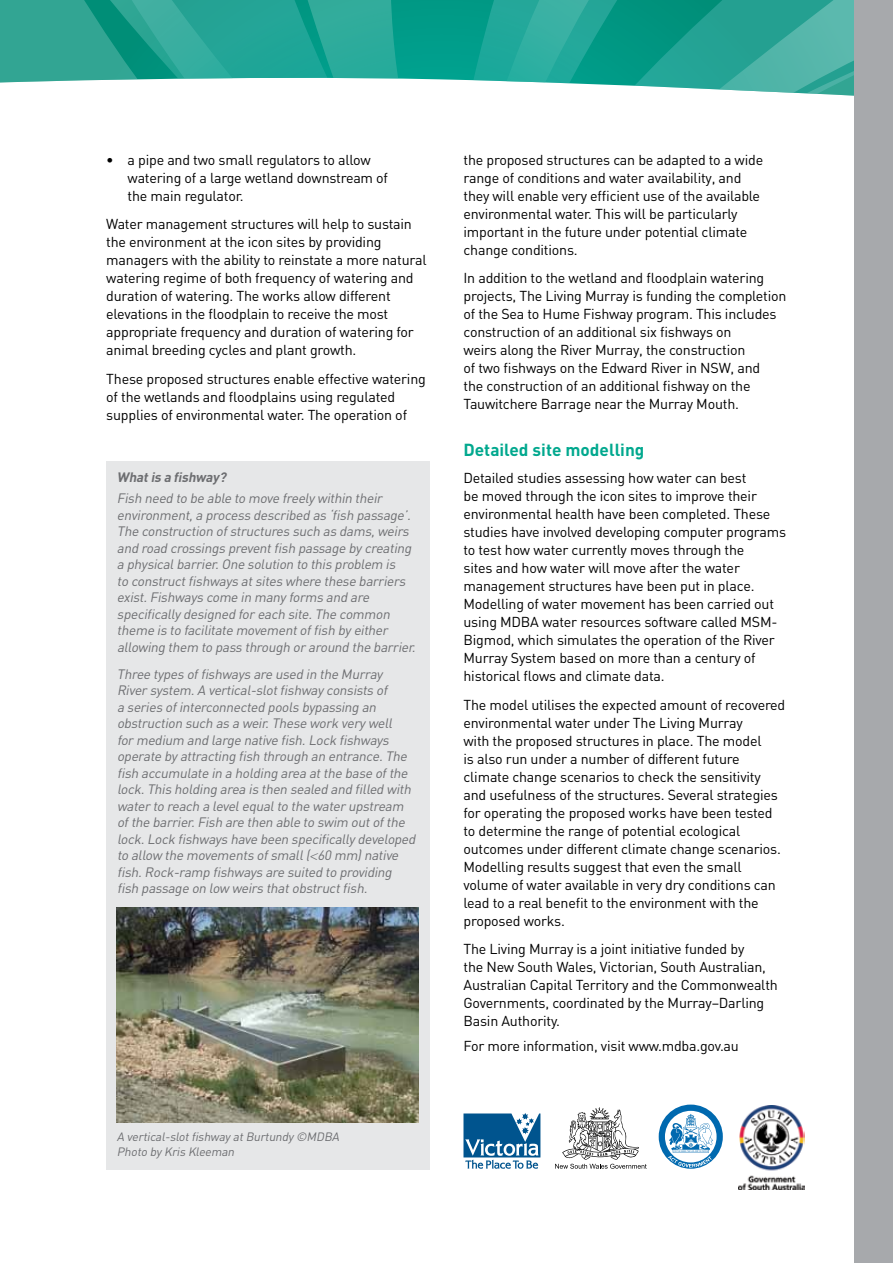
<style>
.page{position:relative;width:893px;height:1263px;background:#fff}
.page>*{position:absolute;margin:0;border:0;box-sizing:border-box;transform-origin:0 0}
.t1{font:700 17.25px "DIN";color:#00a88e}
.t2{font:14.25px/18px "DIN";letter-spacing:-.015em;color:#000}
.t3{font:italic 13.5px/16.5px "DIN";color:#6d6e71}
.t4{font:italic 700 13.5px "DIN";color:#6d6e71}
.t5{font:italic 12px/14.2px "DIN";color:#6d6e71}
.s1{font-family:"Helvetica Neue LT Std";font-weight:300}
</style>
<div class="page">
<div style="left:106px;top:461px;width:323px;height:708px;background:#e6e7e8"></div>
<svg style="left:0;top:0;width:855px;height:98px"></svg>
<div style="left:855px;top:0;width:38px;height:1263px;background:#a7a9ac"></div>
<img style="left:117px;top:907px;width:302px;height:215px">
<svg style="left:463px;top:1113px;width:77px;height:56px"></svg>
<svg style="left:659px;top:1104px;width:64px;height:65px"></svg>
<img style="left:738px;top:1106px;width:67px;height:83px">
<svg style="left:555px;top:1107px;width:92px;height:62px"></svg>
<p class="t2" style="left:128px;top:150px;width:262px;text-indent:-21px">• a pipe and two small regulators to allow watering of a large wetland downstream of the main regulator.</p>
<p class="t2" style="left:106px;top:215px;width:322px">Water management structures will help to sustain the environment at the icon sites by providing managers with the ability to reinstate a more natural watering regime of both frequency of watering and duration of watering. The works allow different elevations in the floodplain to receive the most appropriate frequency and duration of watering for animal breeding cycles and plant growth.</p>
<p class="t2" style="left:106px;top:369px;width:321px">These proposed structures enable effective watering of the wetlands and floodplains using regulated supplies of environmental water. The operation of</p>
<p class="t4" style="left:117px;top:469px;width:114px">Whatis a fishway?</p>
<p class="t3" style="left:117px;top:490px;width:303px">Fish need to be able to move freelywithin their environment,a process described as ‘fish passage’.<br>The construction ofstructures such as dams,weirs and road crossings preventfish passage bycreating a physicalbarrier.One solution to this problem is<br>to constructfishways atsites where these barriers exist.Fishways come in manyforms and are specificallydesigned foreach site.The common theme is to facilitate movementoffish byeither allowing them to pass through oraround the barrier.</p>
<p class="t3" style="left:117px;top:665px;width:303px">Three types offishways are used in the Murray Riversystem.A vertical-slotfishwayconsists of<br>a series ofinterconnected pools bypassing an obstruction such as a weir.These work verywell formedium and large native fish.Lock fishways operate byattracting fish through an entrance.The fish accumulate in a holding area atthe base ofthe lock.This holding area is then sealed and filled with waterto reach a levelequalto the waterupstream ofthe barrier.Fish are then able to swim outofthe lock.Lock fishways have been specificallydeveloped to allow the movements ofsmall(<span class="s1">&lt;</span>60 mm)native fish.Rock-ramp fishways are suited to providing fish passage on low weirs thatobstructfish.</p>
<p class="t5" style="left:117px;top:1130px;width:226px">A vertical-slotfishway atBurtundy ©MDBA<br>Photo by Kris Kleeman</p>
<p class="t2" style="left:463px;top:150px;width:301px">the proposed structures can be adapted to a wide range of conditions and water availability, and they will enable very efficient use of the available environmental water. This will be particularly important in the future under potential climate change conditions.</p>
<p class="t2" style="left:463px;top:269px;width:324px">In addition to the wetland and floodplain watering projects, The Living Murray is funding the completion of the Sea to Hume Fishway program. This includes construction of an additional six fishways on<br>weirs along the River Murray, the construction<br>of two fishways on the Edward River in NSW, and<br>the construction of an additional fishway on the Tauwitchere Barrage near the Murray Mouth.</p>
<p class="t1" style="left:463px;top:439px;width:182px">Detailed site modelling</p>
<p class="t2" style="left:463px;top:469px;width:324px">Detailed studies assessing how water can best<br>be moved through the icon sites to improve their environmental health have been completed. These studies have involved developing computer programs to test how water currently moves through the<br>sites and how water will move after the water management structures have been put in place.<br>Modelling of water movement has been carried out using MDBA water resources software called MSM-Bigmod, which simulates the operation of the River Murray System based on more than a century of historical flows and climate data.</p>
<p class="t2" style="left:463px;top:695px;width:323px">The model utilises the expected amount of recovered environmental water under The Living Murray<br>with the proposed structures in place. The model<br>is also run under a number of different future climate change scenarios to check the sensitivity and usefulness of the structures. Several strategies for operating the proposed works have been tested to determine the range of potential ecological outcomes under different climate change scenarios.<br>Modelling results suggest that even the small volume of water available in very dry conditions can lead to a real benefit to the environment with the proposed works.</p>
<p class="t2" style="left:463px;top:940px;width:316px">The Living Murray is a joint initiative funded by<br>the New South Wales, Victorian, South Australian, Australian Capital Territory and the Commonwealth Governments, coordinated by the Murray–Darling Basin Authority.</p>
<p class="t2" style="left:463px;top:1036px;width:277px">For more information, visit www.mdba.gov.au</p>
</div>
